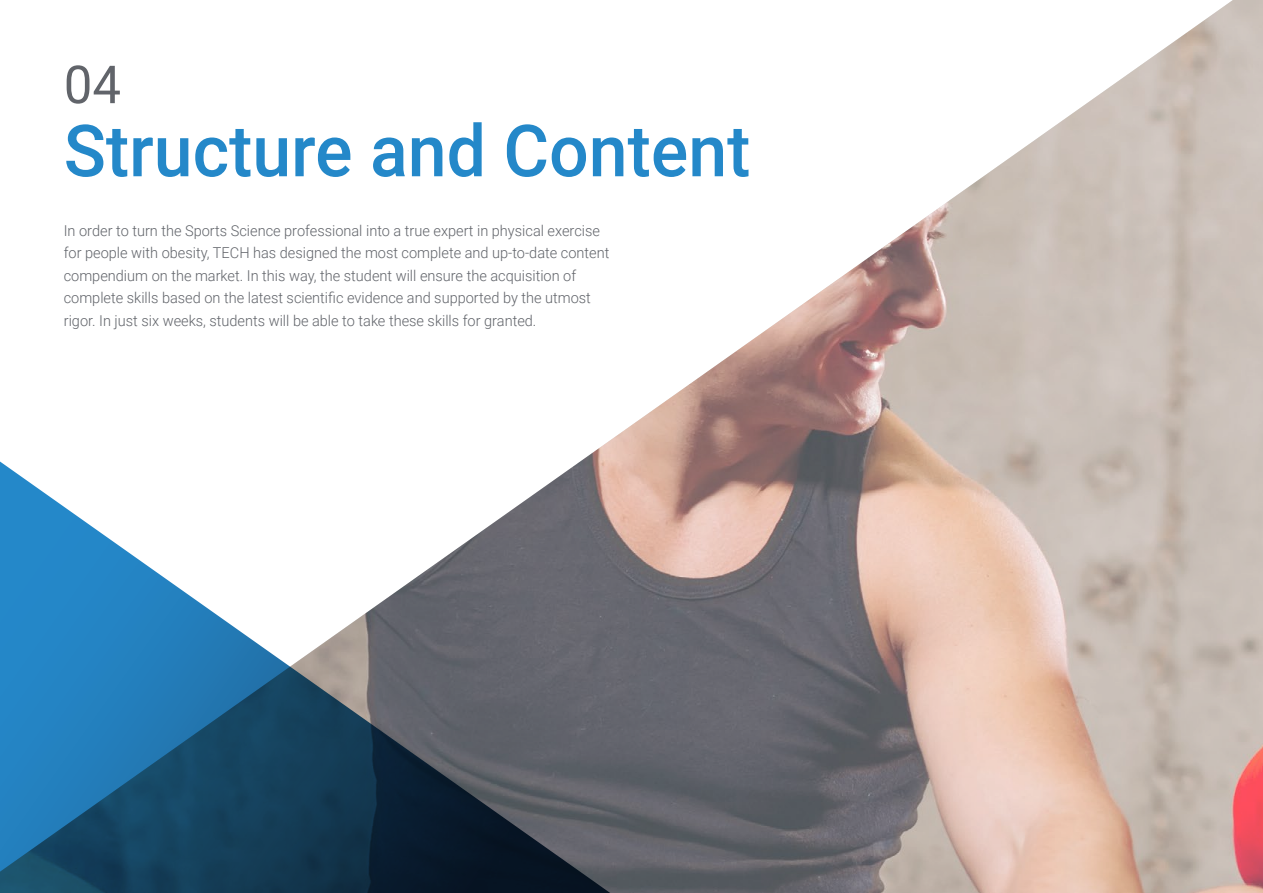
<style>
.page{position:relative;width:1263px;height:893px;background:#fff}
.page>*{position:absolute;margin:0;border:0;box-sizing:border-box;transform-origin:0 0}
.t1{font:500 72px "Roboto";color:#2488c9}
.t2{font:52.5px "Roboto";color:#61646a}
.t3{font:300 15px/22.5px "Roboto";color:#61646a}
</style>
<div class="page">
<img style="left:602px;top:0;width:661px;height:893px">
<svg style="left:0;top:446px;width:640px;height:447px"></svg>
<h2 class="t2" style="left:64px;top:48px;width:59px">04</h2>
<h1 class="t1" style="left:64px;top:100px;width:688px">Structure and Content</h1>
<p class="t3" style="left:64px;top:218px;width:547px">In order to turn the Sports Science professional into a true expert in physical exercise for people with obesity, TECH has designed the most complete and up-to-date content compendium on the market. In this way, the student will ensure the acquisition of complete skills based on the latest scientific evidence and supported by the utmost rigor. In just six weeks, students will be able to take these skills for granted.</p>
</div>
